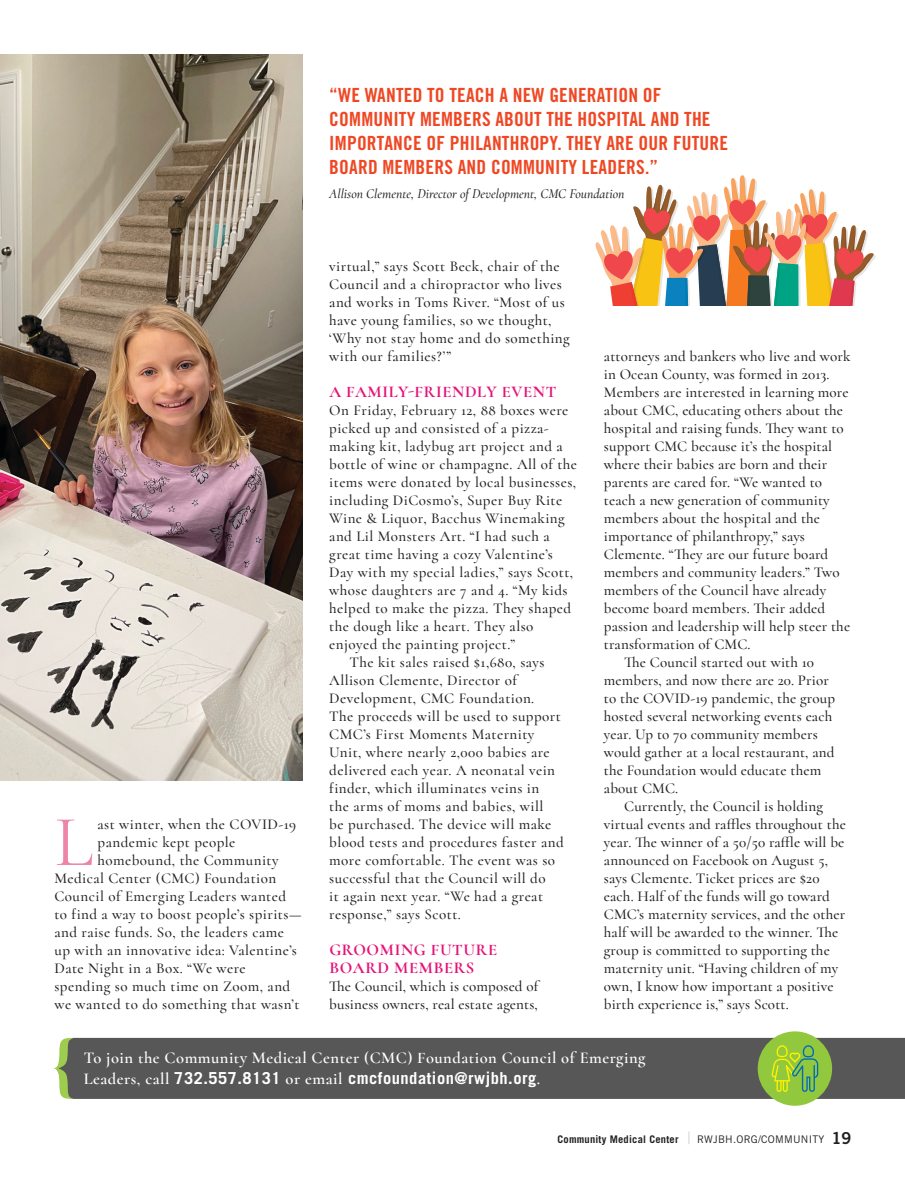
<style>
.page{position:relative;width:905px;height:1177px;background:#fff}
.page>*{position:absolute;margin:0;border:0;box-sizing:border-box;transform-origin:0 0}
.t1{font:72.6px "Cormorant";color:#ed86a6}
.t2{font:19.5px/24px "Trade Gothic Bold Cond Twenty";letter-spacing:.01em;color:#ef4723}
.t3{font:600 16.5px "Cormorant";letter-spacing:.03em;color:#fff}
.t4{font:700 16.5px "Trade Gothic";letter-spacing:.03em;color:#fff}
.t5{font:700 16.5px/18px "Cormorant";letter-spacing:.04em;color:#e51378}
.t6{font:500 15px/18px "Cormorant";letter-spacing:.02em;color:#231f20}
.t7{font:italic 500 13.5px "Cormorant";color:#231f20}
.t8{font:700 10.5px "Trade Gothic";letter-spacing:.02em;color:#231f20}
.s1{font-family:"Cormorant";font-weight:600}
.s2{font-weight:300;font-size:17.1px;color:#808285}
.s3{font-weight:400}
.s4{font-family:"Trade Gothic Bold Two";font-weight:400;font-size:16.5px}
</style>
<div class="page">
<svg style="left:595px;top:175px;width:280px;height:131px"></svg>
<div style="left:73px;top:1037px;width:831px;height:61px;background:#585758"></div>
<svg style="left:54px;top:1037px;width:19px;height:61px"></svg>
<div style="left:757px;top:1031px;width:74px;height:74px;background:#92c83e;border-radius:50%"></div>
<img style="left:0;top:54px;width:302px;height:726px">
<svg style="left:771px;top:1045px;width:47px;height:46px"></svg>
<h2 class="t2" style="left:329px;top:82px;width:400px">“WE WANTED TO TEACH A NEW GENERATION OF COMMUNITY MEMBERS ABOUT THE HOSPITAL AND THE IMPORTANCE OF PHILANTHROPY. THEY ARE OUR FUTURE BOARD MEMBERS AND COMMUNITY LEADERS.”</h2>
<p class="t7" style="left:329px;top:185px;width:296px">Allison Clemente, Director of Development, CMC Foundation</p>
<p class="t6" style="left:329px;top:257px;width:242px">virtual,” says Scott Beck, chair of the Council and a chiropractor who lives and works in Toms River. “Most of us have young families, so we thought, ‘Why not stay home and do something with our families?’”</p>
<p class="t5" style="left:329px;top:382px;width:228px">A FAMILY-FRIENDLY EVENT</p>
<p class="t6" style="left:329px;top:401px;width:240px">On Friday, February 12, 88 boxes were</p>
<p class="t6" style="left:329px;top:419px;width:221px">picked up and consisted of a pizza-</p>
<p class="t6" style="left:329px;top:437px;width:235px">making kit, ladybug art project and a</p>
<p class="t6" style="left:329px;top:455px;width:249px">bottle of wine or champagne. All of the</p>
<p class="t6" style="left:329px;top:473px;width:248px">items were donated by local businesses,</p>
<p class="t6" style="left:329px;top:491px;width:234px">including DiCosmo’s, Super Buy Rite</p>
<p class="t6" style="left:329px;top:509px;width:237px">Wine &amp; Liquor, Bacchus Winemaking</p>
<p class="t6" style="left:329px;top:527px;width:222px">and Lil Monsters Art. “I had such a</p>
<p class="t6" style="left:329px;top:545px;width:225px">great time having a cozy Valentine’s</p>
<p class="t6" style="left:329px;top:563px;width:245px">Day with my special ladies,” says Scott,</p>
<p class="t6" style="left:329px;top:581px;width:240px">whose daughters are 7 and 4. “My kids</p>
<p class="t6" style="left:329px;top:599px;width:243px">helped to make the pizza. They shaped</p>
<p class="t6" style="left:329px;top:617px;width:206px">the dough like a heart. They also</p>
<p class="t6" style="left:329px;top:635px;width:187px">enjoyed the painting project.”</p>
<p class="t6" style="left:349px;top:653px;width:196px">The kit sales raised $1,680, says</p>
<p class="t6" style="left:329px;top:671px;width:189px">Allison Clemente, Director of</p>
<p class="t6" style="left:329px;top:689px;width:206px">Development, CMC Foundation.</p>
<p class="t6" style="left:329px;top:707px;width:233px">The proceeds will be used to support</p>
<p class="t6" style="left:329px;top:725px;width:206px">CMC’s First Moments Maternity</p>
<p class="t6" style="left:329px;top:743px;width:222px">Unit, where nearly 2,000 babies are</p>
<p class="t6" style="left:329px;top:761px;width:227px">delivered each year. A neonatal vein</p>
<p class="t6" style="left:329px;top:779px;width:211px">finder, which illuminates veins in</p>
<p class="t6" style="left:329px;top:797px;width:215px">the arms of moms and babies, will</p>
<p class="t6" style="left:329px;top:815px;width:223px">be purchased. The device will make</p>
<p class="t6" style="left:329px;top:833px;width:236px">blood tests and procedures faster and</p>
<p class="t6" style="left:329px;top:851px;width:227px">more comfortable. The event was so</p>
<p class="t6" style="left:329px;top:869px;width:218px">successful that the Council will do</p>
<p class="t6" style="left:329px;top:887px;width:215px">it again next year. “We had a great</p>
<p class="t6" style="left:329px;top:905px;width:133px">response,” says Scott.</p>
<p class="t5" style="left:329px;top:940px;width:169px">GROOMING FUTURE<br>BOARD MEMBERS</p>
<p class="t6" style="left:329px;top:977px;width:210px">The Council, which is composed of business owners, real estate agents,</p>
<p class="t6" style="left:603px;top:347px;width:248px">attorneys and bankers who live and work</p>
<p class="t6" style="left:603px;top:365px;width:227px">in Ocean County, was formed in 2013.</p>
<p class="t6" style="left:603px;top:383px;width:246px">Members are interested in learning more</p>
<p class="t6" style="left:603px;top:401px;width:240px">about CMC, educating others about the</p>
<p class="t6" style="left:603px;top:419px;width:241px">hospital and raising funds. They want to</p>
<p class="t6" style="left:603px;top:437px;width:230px">support CMC because it’s the hospital</p>
<p class="t6" style="left:603px;top:455px;width:225px">where their babies are born and their</p>
<p class="t6" style="left:603px;top:473px;width:220px">parents are cared for. “We wanted to</p>
<p class="t6" style="left:603px;top:491px;width:227px">teach a new generation of community</p>
<p class="t6" style="left:603px;top:509px;width:218px">members about the hospital and the</p>
<p class="t6" style="left:603px;top:527px;width:202px">importance of philanthropy,” says</p>
<p class="t6" style="left:603px;top:545px;width:226px">Clemente. “They are our future board</p>
<p class="t6" style="left:603px;top:563px;width:237px">members and community leaders.” Two</p>
<p class="t6" style="left:603px;top:581px;width:224px">members of the Council have already</p>
<p class="t6" style="left:603px;top:599px;width:223px">become board members. Their added</p>
<p class="t6" style="left:603px;top:617px;width:248px">passion and leadership will help steer the</p>
<p class="t6" style="left:603px;top:635px;width:148px">transformation of CMC.</p>
<p class="t6" style="left:624px;top:653px;width:191px">The Council started out with 10</p>
<p class="t6" style="left:603px;top:671px;width:226px">members, and now there are 20. Prior</p>
<p class="t6" style="left:603px;top:689px;width:232px">to the COVID-19 pandemic, the group</p>
<p class="t6" style="left:603px;top:707px;width:230px">hosted several networking events each</p>
<p class="t6" style="left:603px;top:725px;width:215px">year. Up to 70 community members</p>
<p class="t6" style="left:603px;top:743px;width:232px">would gather at a local restaurant, and</p>
<p class="t6" style="left:603px;top:761px;width:219px">the Foundation would educate them</p>
<p class="t6" style="left:603px;top:779px;width:76px">about CMC.</p>
<p class="t6" style="left:624px;top:797px;width:200px">Currently, the Council is holding</p>
<p class="t6" style="left:603px;top:815px;width:243px">virtual events and raffles throughout the</p>
<p class="t6" style="left:603px;top:833px;width:242px">year. The winner of a 50/50 raffle will be</p>
<p class="t6" style="left:603px;top:851px;width:225px">announced on Facebook on August 5,</p>
<p class="t6" style="left:603px;top:869px;width:217px">says Clemente. Ticket prices are $20</p>
<p class="t6" style="left:603px;top:887px;width:227px">each. Half of the funds will go toward</p>
<p class="t6" style="left:603px;top:905px;width:243px">CMC’s maternity services, and the other</p>
<p class="t6" style="left:603px;top:923px;width:236px">half will be awarded to the winner. The</p>
<p class="t6" style="left:603px;top:941px;width:227px">group is committed to supporting the</p>
<p class="t6" style="left:603px;top:959px;width:236px">maternity unit. “Having children of my</p>
<p class="t6" style="left:603px;top:977px;width:231px">own, I know how important a positive</p>
<p class="t6" style="left:603px;top:995px;width:186px">birth experience is,” says Scott.</p>
<p class="t3" style="left:84px;top:1047px;width:563px">To join the Community Medical Center (CMC) Foundation Council of Emerging</p>
<p class="t4" style="left:84px;top:1067px;width:458px"><span class="s1">Leaders, call</span> 732.557.8131 <span class="s1">or email</span> cmcfoundation@rwjbh.org<span class="s1">.</span></p>
<h1 class="t1" style="left:54px;top:797px;width:40px">L</h1>
<p class="t6" style="left:97px;top:815px;width:200px">ast winter, when the COVID-19</p>
<p class="t6" style="left:97px;top:833px;width:139px">pandemic kept people</p>
<p class="t6" style="left:97px;top:851px;width:182px">homebound, the Community</p>
<p class="t6" style="left:54px;top:869px;width:223px">Medical Center (CMC) Foundation</p>
<p class="t6" style="left:54px;top:887px;width:233px">Council of Emerging Leaders wanted</p>
<p class="t6" style="left:54px;top:905px;width:248px">to find a way to boost people’s spirits—</p>
<p class="t6" style="left:54px;top:923px;width:231px">and raise funds. So, the leaders came</p>
<p class="t6" style="left:54px;top:941px;width:244px">up with an innovative idea: Valentine’s</p>
<p class="t6" style="left:54px;top:959px;width:193px">Date Night in a Box. “We were</p>
<p class="t6" style="left:54px;top:977px;width:237px">spending so much time on Zoom, and</p>
<p class="t6" style="left:54px;top:995px;width:246px">we wanted to do something that wasn’t</p>
<p class="t8" style="left:557px;top:1132px;width:295px">Community Medical Center <span class="s2">|</span> <span class="s3">RWJBH.ORG/COMMUNITY</span> <span class="s4">19</span></p>
</div>
